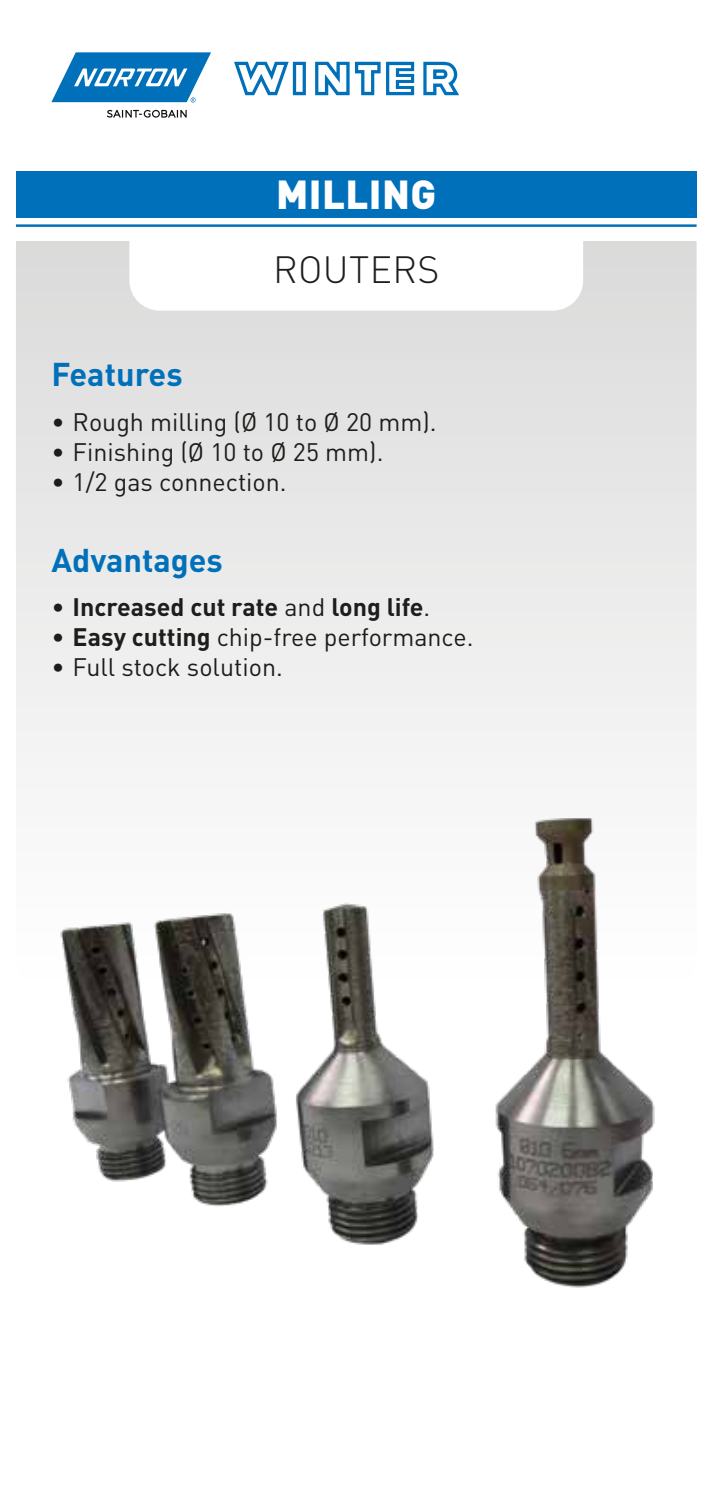
<style>
.page{position:relative;width:709px;height:1489px;background:#fff}
.page>*{position:absolute;margin:0;border:0;box-sizing:border-box;transform-origin:0 0}
.t1{font:900 40px "DIN Pro";letter-spacing:.01em;color:#fff}
.t2{font:300 37.5px "DIN Pro";letter-spacing:.01em;color:#1d1d1b}
.t3{font:700 32.5px "DIN Pro";color:#0070ba}
.t4{font:25px "DIN Pro";color:#1d1d1b}
.t5{font:700 25px "DIN Pro";color:#1d1d1b}
.s1{font-weight:400}
.s2{font-weight:700}
</style>
<div class="page">
<svg style="left:16px;top:241px;width:680px;height:525px"></svg>
<svg style="left:129px;top:241px;width:454px;height:69px"></svg>
<svg style="left:51px;top:52px;width:160px;height:50px"></svg>
<svg style="left:107px;top:110px;width:80px;height:8px"></svg>
<svg style="left:386px;top:62px;width:28px;height:33px"></svg>
<svg style="left:355px;top:62px;width:25px;height:33px"></svg>
<svg style="left:315px;top:62px;width:34px;height:33px"></svg>
<svg style="left:234px;top:62px;width:72px;height:33px"></svg>
<svg style="left:423px;top:62px;width:36px;height:33px"></svg>
<div style="left:16px;top:171px;width:680px;height:46px;background:#0070ba"></div>
<hr style="left:16px;top:224px;width:680px;height:3px;background:#0070ba">
<img style="left:60px;top:818px;width:595px;height:470px">
<h1 class="t1" style="left:276px;top:168px;width:162px">MILLING</h1>
<h2 class="t2" style="left:273px;top:244px;width:168px">ROUTERS</h2>
<h3 class="t3" style="left:51px;top:352px;width:133px">Features</h3>
<p class="t4" style="left:51px;top:404px;width:386px">• Rough milling (Ø 10 to Ø 20 mm).</p>
<p class="t4" style="left:51px;top:434px;width:333px">• Finishing (Ø 10 to Ø 25 mm).</p>
<p class="t4" style="left:51px;top:464px;width:237px">• 1/2 gas connection.</p>
<h3 class="t3" style="left:51px;top:538px;width:173px">Advantages</h3>
<p class="t5" style="left:51px;top:590px;width:380px"><span class="s1">•</span> Increased cut rate <span class="s1">and</span> long life<span class="s1">.</span></p>
<p class="t4" style="left:51px;top:620px;width:423px">• <span class="s2">Easy cutting</span> chip-free performance.</p>
<p class="t4" style="left:51px;top:650px;width:233px">• Full stock solution.</p>
</div>
